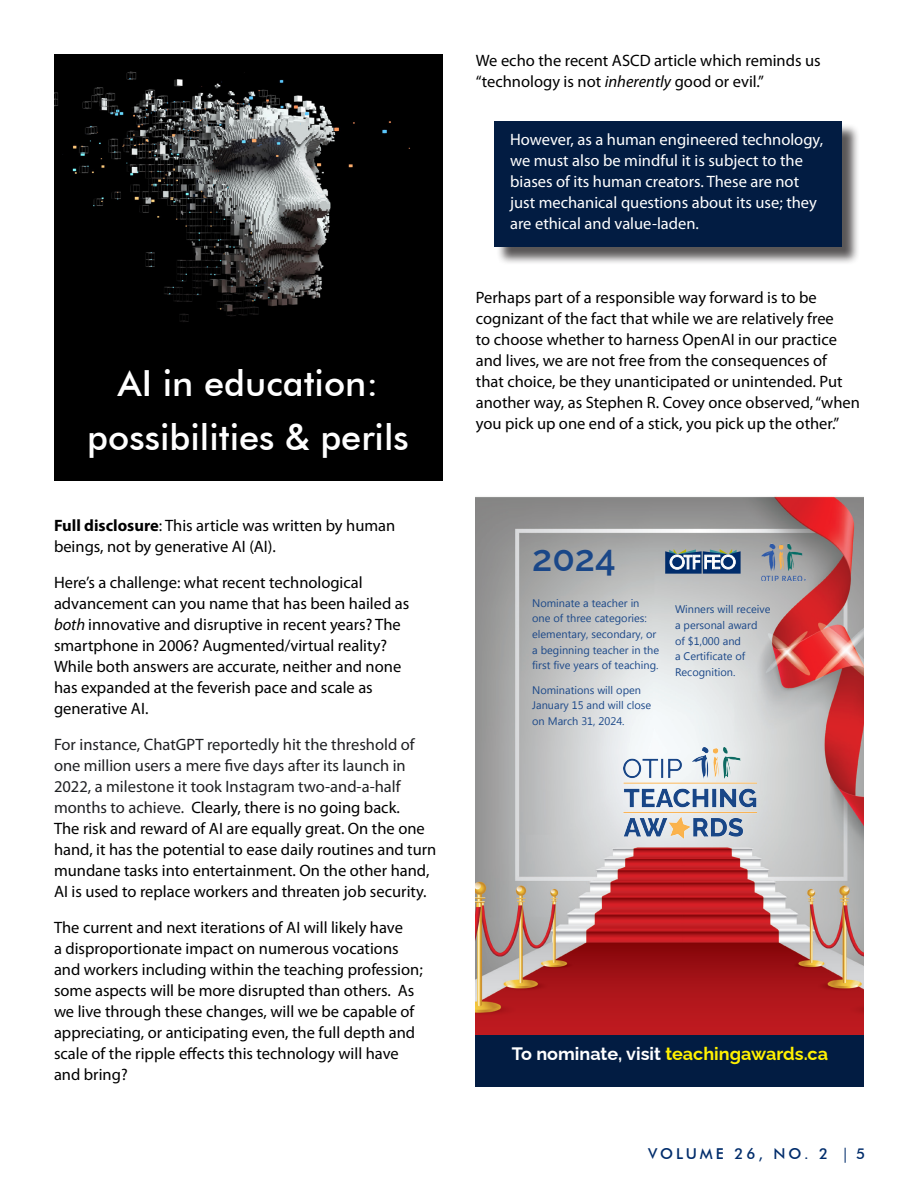
<style>
.page{position:relative;width:918px;height:1188px;background:#fff}
.page>*{position:absolute;margin:0;border:0;box-sizing:border-box;transform-origin:0 0}
.t1{font:600 36.75px "Raleway";color:#1a4788}
.Master_heading{font:500 36px/54px "Futura BT";color:#fff;text-align:center}
.t2{font:700 18px "Raleway";color:#fff101}
.paragraph{font:16.5px/21px "Myriad Pro";color:#000}
.paragraph-2{font:16.5px/21px "Myriad Pro";color:#fff}
.t3{font:500 15px "Futura BT";letter-spacing:.2em;color:#002c6b}
.t4{font:10.95px/15.8px "Myanmar Text";color:#1a4788}
.s1{font-weight:700}
.s2{font-style:italic}
.s3{color:#202124}
.s4{color:#fff}
.s5{font-family:"Myriad Pro";font-weight:400}
</style>
<div class="page">
<div style="left:496px;top:123px;width:365px;height:142px;background:#231f20;opacity:.75"></div>
<div style="left:494px;top:121px;width:348px;height:126px;background:#021c42"></div>
<div style="left:54px;top:338px;width:388px;height:143px;background:#000"></div>
<img style="left:54px;top:54px;width:388px;height:284px">
<img style="left:476px;top:496px;width:388px;height:539px">
<div style="left:476px;top:1035px;width:388px;height:51px;background:#021c42"></div>
<img style="left:624px;top:747px;width:132px;height:92px">
<svg style="left:665px;top:549px;width:76px;height:25px"></svg>
<img style="left:759px;top:537px;width:50px;height:50px">
<p class="Master_heading" style="left:87px;top:356px;width:323px">AI in education: possibilities &amp; perils</p>
<p class="paragraph" style="left:54px;top:515px;width:343px"><span class="s1">Full disclosure</span>: This article was written by human beings, not by generative AI (AI).</p>
<p class="paragraph" style="left:54px;top:572px;width:357px">Here’s a challenge: what recent technological advancement can you name that has been hailed as <span class="s2">both</span> innovative and disruptive in recent years? The smartphone in 2006? Augmented/virtual reality?<br>While both answers are accurate, neither and none has expanded at the feverish pace and scale as generative AI.</p>
<p class="paragraph" style="left:54px;top:734px;width:384px"><span class="s3">For instance, ChatGPT reportedly hit the threshold of one million users a mere five days after its launch in 2022, a milestone it took Instagram two-and-a-half months to achieve.</span> Clearly, there is no going back.<br>The risk and reward of AI are equally great. On the one hand, it has the potential to ease daily routines and turn mundane tasks into entertainment. On the other hand, AI is used to replace workers and threaten job security.</p>
<p class="paragraph" style="left:54px;top:917px;width:370px">The current and next iterations of AI will likely have<br>a disproportionate impact on numerous vocations and workers including within the teaching profession; some aspects will be more disrupted than others. As we live through these changes, will we be capable of appreciating, or anticipating even, the full depth and scale of the ripple effects this technology will have and bring?</p>
<p class="paragraph" style="left:476px;top:50px;width:346px">We echo the recent ASCD article which reminds us “technology is not <span class="s2">inherently</span> good or evil.”</p>
<p class="paragraph-2" style="left:510px;top:129px;width:314px">However, as a human engineered technology, we must also be mindful it is subject to the biases of its human creators. These are not just mechanical questions about its use; they are ethical and value-laden.</p>
<p class="paragraph" style="left:476px;top:287px;width:386px">Perhaps part of a responsible way forward is to be cognizant of the fact that while we are relatively free<br>to choose whether to harness OpenAI in our practice and lives, we are not free from the consequences of<br>that choice, be they unanticipated or unintended. Put another way, as Stephen R. Covey once observed, “when you pick up one end of a stick, you pick up the other.”</p>
<p class="t1" style="left:532px;top:529px;width:85px">2024</p>
<p class="t4" style="left:532px;top:595px;width:129px">Nominate a teacher in one of three categories: elementary, secondary, or a beginning teacher in the first five years of teaching.</p>
<p class="t4" style="left:532px;top:682px;width:110px">Nominations will open</p>
<p class="t4" style="left:532px;top:698px;width:121px">January 15 and will close</p>
<p class="t4" style="left:532px;top:713px;width:94px">on March 31, 2024.</p>
<p class="t4" style="left:675px;top:602px;width:97px">Winners will receive a personal award<br>of $1,000 and<br>a Certificate of<br>Recognition.</p>
<p class="t2" style="left:512px;top:1040px;width:318px"><span class="s4">To nominate, visit</span> teachingawards.ca</p>
<p class="t3" style="left:648px;top:1144px;width:219px">VOLUME 26, NO. 2 <span class="s5">|</span> 5</p>
</div>
